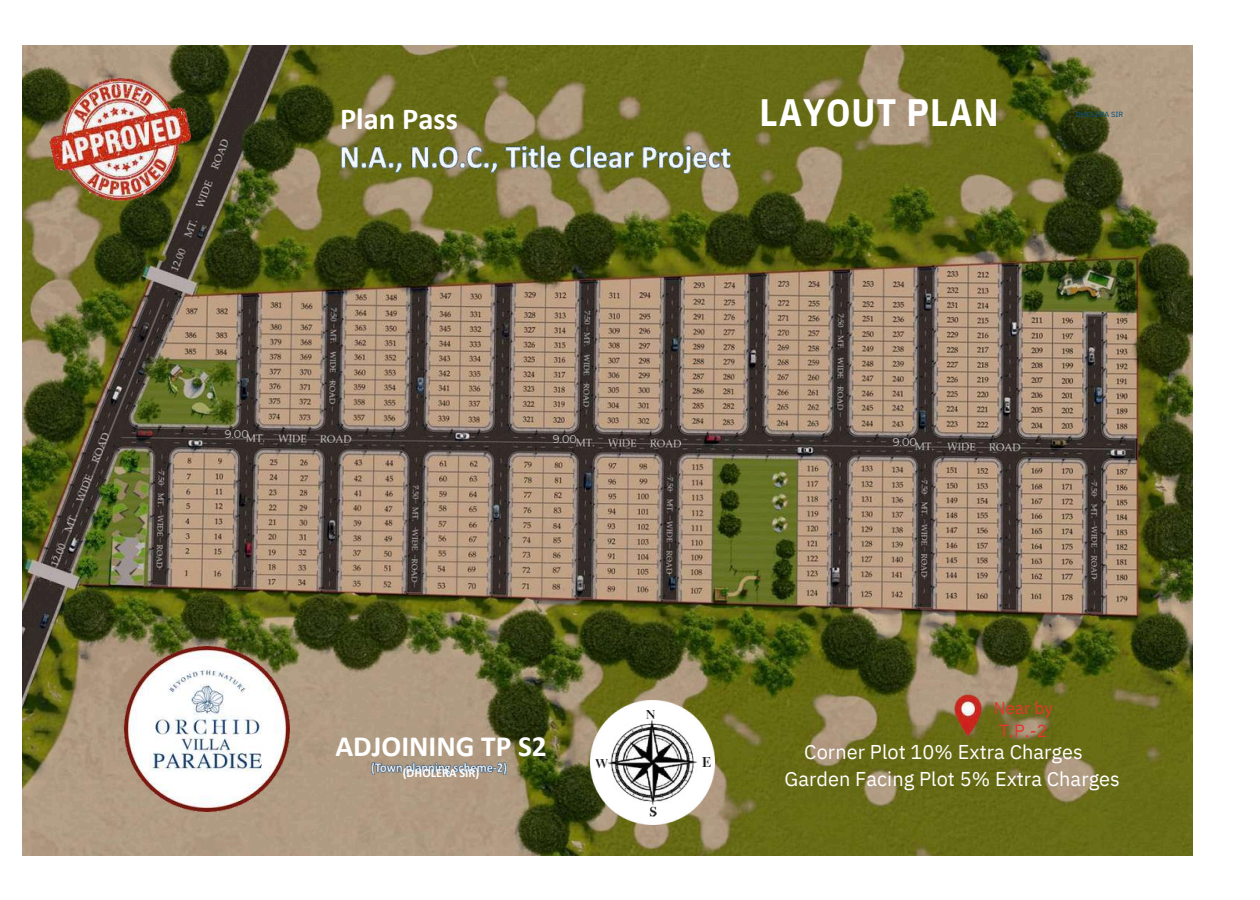
<style>
.page{position:relative;width:1260px;height:900px;background:#fff}
.page>*{position:absolute;margin:0;border:0;box-sizing:border-box;transform-origin:0 0}
.t1{font:700 38.12px "IBM Plex Sans Cond";letter-spacing:.025em;color:#fff}
.t2{font:700 30.62px "Calibri";color:#fff}
.t3{font:700 29.38px "Calibri";color:#fff}
.t4{font:20px "IBM Plex Sans";letter-spacing:.005em;color:#fff}
.t5{font:17.62px "IBM Plex Sans";color:#e4372f}
.t6{font:17px "IBM Plex Sans";letter-spacing:.005em;color:#e4372f}
.t7{font:700 12.5px "Calibri";color:#fff}
.t8{font:11.25px "Montserrat";color:#c4c4c5}
.t9{font:7.5px "IBM Plex Sans";letter-spacing:.005em;color:#004e7e}
</style>
<div class="page">
<img style="left:22px;top:45px;width:1170px;height:810px">
<img style="left:342px;top:146px;width:389px;height:27px">
<img style="left:48px;top:76px;width:142px;height:124px">
<img style="left:125px;top:646px;width:165px;height:165px">
<img style="left:372px;top:762px;width:135px;height:12px">
<img style="left:950px;top:693px;width:37px;height:46px">
<img style="left:590px;top:700px;width:125px;height:125px">
<img style="left:607px;top:718px;width:91px;height:89px">
<svg style="left:646px;top:710px;width:9px;height:9px"></svg>
<svg style="left:596px;top:759px;width:12px;height:9px"></svg>
<img style="left:644px;top:801px;width:19px;height:21px">
<svg style="left:702px;top:758px;width:9px;height:8px"></svg>
<p class="t2" style="left:340px;top:106px;width:119px">Plan Pass</p>
<p class="t1" style="left:760px;top:87px;width:241px">LAYOUT PLAN</p>
<p class="t9" style="left:1076px;top:110px;width:49px">DHOLERA SIR</p>
<p class="t8" style="left:225px;top:427px;width:26px">9.00</p>
<p class="t8" style="left:553px;top:432px;width:26px">9.00</p>
<p class="t8" style="left:893px;top:436px;width:26px">9.00</p>
<p class="t3" style="left:335px;top:734px;width:213px">ADJOINING TP S2</p>
<p class="t7" style="left:403px;top:767px;width:78px">(DHOLERA SIR)</p>
<p class="t6" style="left:994px;top:696px;width:61px">Near by</p>
<p class="t5" style="left:999px;top:719px;width:50px">T.P.-2</p>
<h5 class="t4" style="left:804px;top:739px;width:280px">Corner Plot 10% Extra Charges</h5>
<h4 class="t4" style="left:785px;top:766px;width:337px">Garden Facing Plot 5% Extra Charges</h4>
</div>
